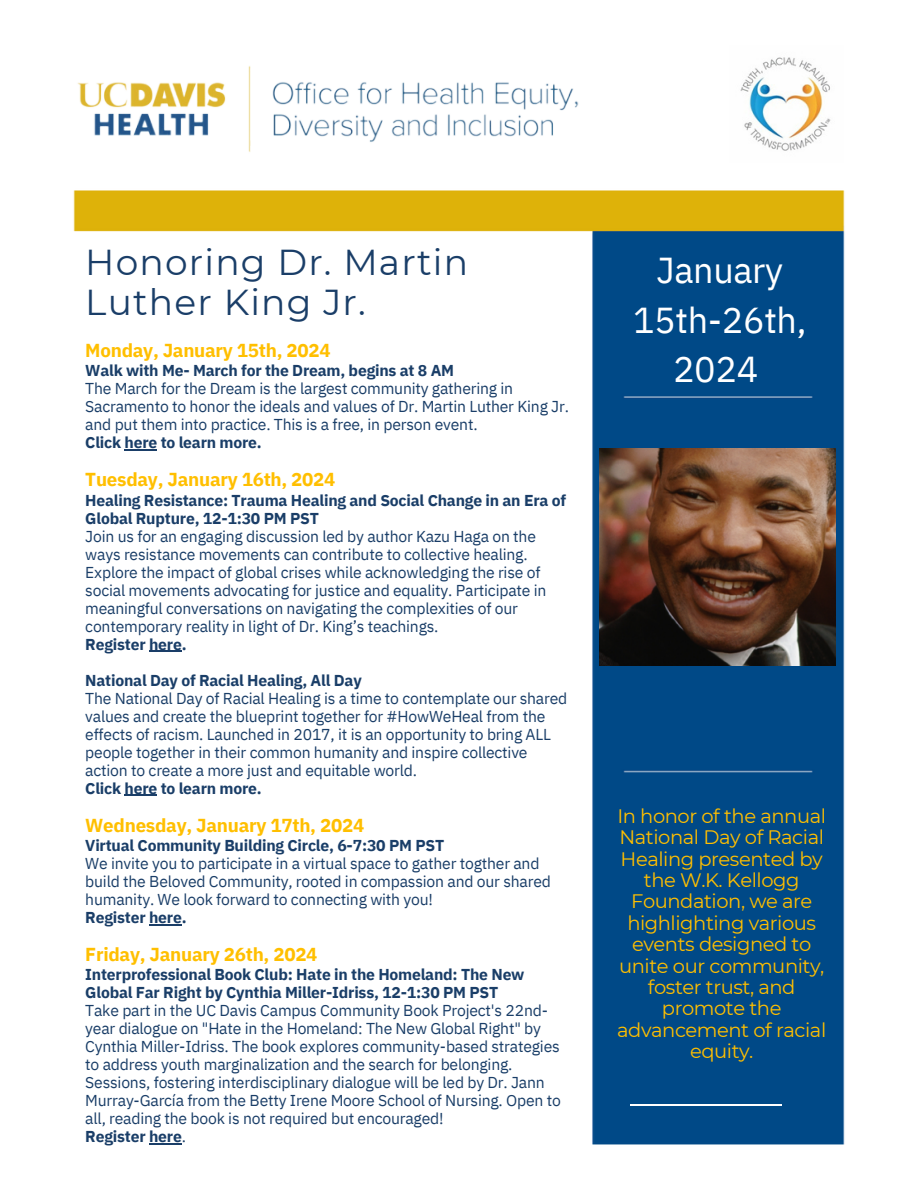
<style>
.page{position:relative;width:918px;height:1188px;background:#fff}
.page>*{position:absolute;margin:0;border:0;box-sizing:border-box;transform-origin:0 0}
.t1{font:36px/40.5px "Montserrat";letter-spacing:.035em;color:#1a3e68}
.t2{font:36px/49.5px "IBM Plex Sans";letter-spacing:-.01em;color:#fff;text-align:center}
.t3{font:19.5px/21.3px "Montserrat";letter-spacing:-.02em;color:#ffbf00;text-align:center}
.t4{font:700 18.75px "IBM Plex Sans";letter-spacing:-.015em;color:#ffbf00}
.t5{font:15.75px/18px "IBM Plex Sans";letter-spacing:-.015em;color:#1a3e68}
.t6{font:700 15.75px/18px "IBM Plex Sans";letter-spacing:-.015em;color:#1a3e68}
.s1{font-weight:400}
</style>
<div class="page">
<img style="left:73px;top:190px;width:772px;height:955px">
<hr style="left:630px;top:1105px;width:151px;height:1px;background:#fff">
<img style="left:77px;top:66px;width:502px;height:86px">
<img style="left:740px;top:57px;width:91px;height:94px">
<img style="left:600px;top:448px;width:236px;height:217px">
<hr style="left:125px;top:449px;width:32px;height:1px;background:#1a3e68">
<hr style="left:149px;top:651px;width:33px;height:1px;background:#1a3e68">
<hr style="left:125px;top:795px;width:32px;height:1px;background:#1a3e68">
<hr style="left:149px;top:924px;width:33px;height:1px;background:#1a3e68">
<hr style="left:149px;top:1143px;width:33px;height:2px;background:#1a3e68">
<p class="t1" style="left:85px;top:241px;width:384px">Honoring Dr. Martin<br>Luther King Jr.</p>
<p class="t4" style="left:85px;top:338px;width:247px">Monday, January 15th, 2024</p>
<p class="t6" style="left:85px;top:361px;width:370px">Walk with Me- March for the Dream, begins at 8 AM</p>
<p class="t5" style="left:85px;top:379px;width:485px">The March for the Dream is the largest community gathering in<br>Sacramento to honor the ideals and values of Dr. Martin Luther King Jr. and put them into practice. This is a free, in person event.</p>
<p class="t6" style="left:85px;top:433px;width:178px">Click here to learn more.</p>
<p class="t4" style="left:85px;top:467px;width:252px">Tuesday, January 16th, 2024</p>
<p class="t6" style="left:85px;top:491px;width:482px">Healing Resistance: Trauma Healing and Social Change in an Era of<br>Global Rupture, 12-1:30 PM PST</p>
<p class="t5" style="left:85px;top:527px;width:463px">Join us for an engaging discussion led by author Kazu Haga on the ways resistance movements can contribute to collective healing.<br>Explore the impact of global crises while acknowledging the rise of social movements advocating for justice and equality. Participate in meaningful conversations on navigating the complexities of our contemporary reality in light of Dr. King’s teachings.</p>
<p class="t6" style="left:85px;top:635px;width:103px">Register here.</p>
<p class="t6" style="left:85px;top:671px;width:278px">National Day of Racial Healing, All Day</p>
<p class="t5" style="left:85px;top:689px;width:484px">The National Day of Racial Healing is a time to contemplate our shared values and create the blueprint together for #HowWeHeal from the effects of racism. Launched in 2017, it is an opportunity to bring ALL people together in their common humanity and inspire collective action to create a more just and equitable world.</p>
<p class="t6" style="left:85px;top:779px;width:178px">Click here to learn more.</p>
<p class="t4" style="left:85px;top:813px;width:280px">Wednesday, January 17th, 2024</p>
<p class="t6" style="left:85px;top:836px;width:360px">Virtual Community Building Circle, 6-7:30 PM PST</p>
<p class="t5" style="left:85px;top:854px;width:467px">We invite you to participate in a virtual space to gather togther and build the Beloved Community, rooted in compassion and our shared humanity. We look forward to connecting with you!</p>
<p class="t6" style="left:85px;top:908px;width:103px">Register here.</p>
<p class="t4" style="left:85px;top:942px;width:234px">Friday, January 26th, 2024</p>
<p class="t6" style="left:85px;top:965px;width:441px">Interprofessional Book Club: Hate in the Homeland: The New<br>Global Far Right by Cynthia Miller-Idriss, 12-1:30 PM PST</p>
<p class="t5" style="left:85px;top:1001px;width:477px">Take part in the UC Davis Campus Community Book Project's 22nd&shy;year dialogue on "Hate in the Homeland: The New Global Right" by Cynthia Miller-Idriss. The book explores community-based strategies to address youth marginalization and the search for belonging.<br>Sessions, fostering interdisciplinary dialogue will be led by Dr. Jann Murray-García from the Betty Irene Moore School of Nursing. Open to all, reading the book is not required but encouraged!</p>
<p class="t6" style="left:85px;top:1127px;width:102px">Register here<span class="s1">.</span></p>
<p class="t2" style="left:633px;top:245px;width:175px">January<br>15th-26th,<br>2024</p>
<p class="t3" style="left:617px;top:805px;width:211px">In honor of the annual<br>National Day of Racial<br>Healing presented by the W.K. Kellogg<br>Foundation, we are highlighting various events designed to unite our community, foster trust, and promote the advancement of racial equity.</p>
</div>
